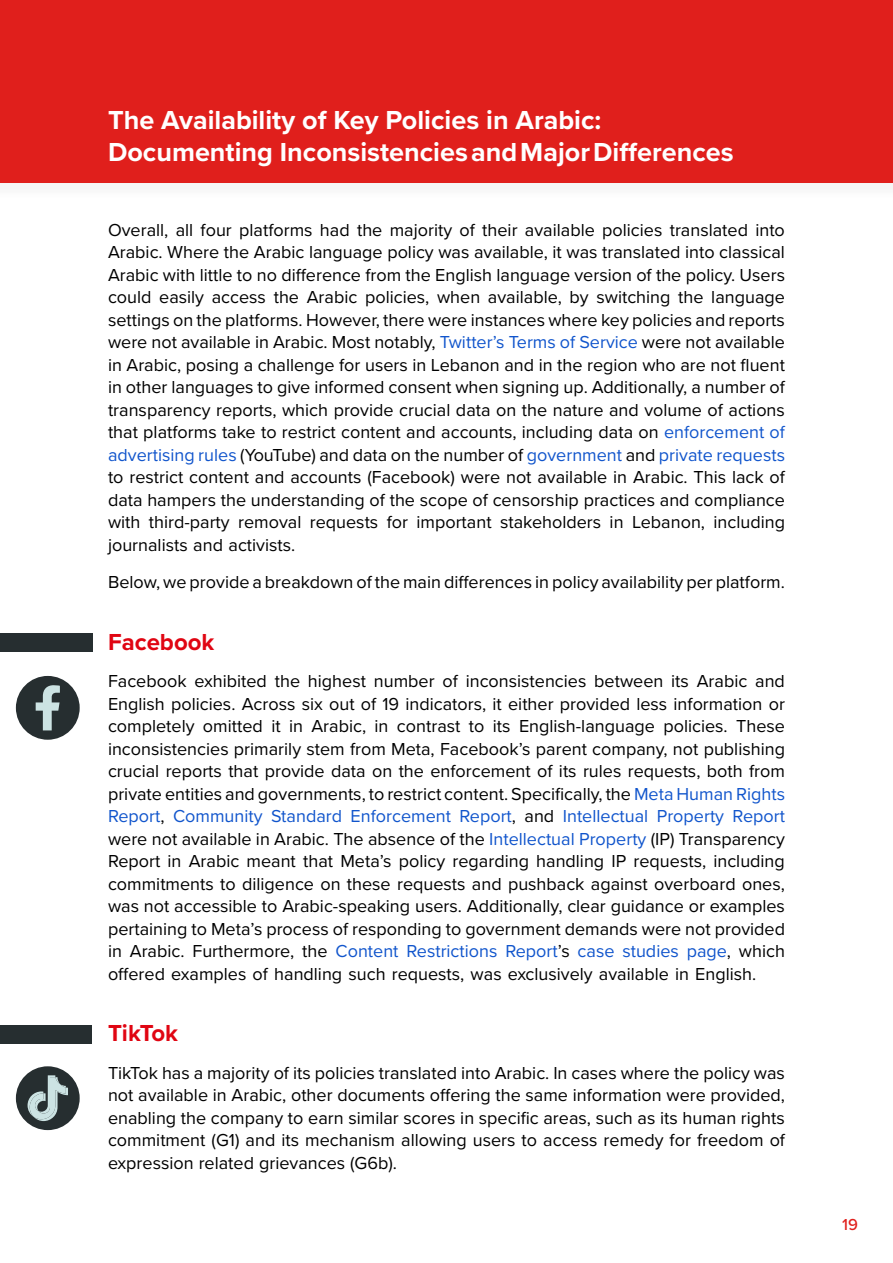
<style>
.page{position:relative;width:893px;height:1263px;background:#fff}
.page>*{position:absolute;margin:0;border:0;box-sizing:border-box;transform-origin:0 0}
.t1{font:700 27px/31.5px "Proxima Nova";color:#fff}
.t2{font:700 24px "Proxima Nova";color:#e00512}
.t3{font:18px/22.5px "Proxima Nova";color:#000;text-align:justify}
.t4{font:500 16.5px "Proxima Nova";color:#e01f1c}
.s1{color:#15c}
</style>
<div class="page">
<div style="left:0;top:0;width:893px;height:202px;background:#f8f8f8"></div>
<div style="left:0;top:0;width:893px;height:183px;background:#e01f1c"></div>
<div style="left:16px;top:676px;width:64px;height:64px;background:#262e30;border-radius:50%"></div>
<svg style="left:36px;top:685px;width:24px;height:45px"></svg>
<div style="left:16px;top:1066px;width:64px;height:64px;background:#262e30;border-radius:50%"></div>
<svg style="left:28px;top:1075px;width:40px;height:46px"></svg>
<div style="left:0;top:633px;width:92px;height:19px;background:#262e30"></div>
<div style="left:0;top:1025px;width:91px;height:19px;background:#262e30"></div>
<h1 class="t1" style="left:108px;top:104px;width:627px">The Availability of Key Policies in Arabic:<br>Documenting Inconsistencies and Major Differences</h1>
<p class="t3" style="left:108px;top:218px;width:678px">Overall, all four platforms had the majority of their available policies translated into Arabic. Where the Arabic language policy was available, it was translated into classical Arabic with little to no difference from the English language version of the policy. Users could easily access the Arabic policies, when available, by switching the language settings on the platforms. However, there were instances where key policies and reports were not available in Arabic. Most notably, <span class="s1">Twitter’s Terms of Service</span> were not available in Arabic, posing a challenge for users in Lebanon and in the region who are not fluent in other languages to give informed consent when signing up. Additionally, a number of transparency reports, which provide crucial data on the nature and volume of actions that platforms take to restrict content and accounts, including data on <span class="s1">enforcement of advertising rules</span> (YouTube) and data on the number of <span class="s1">government</span> and <span class="s1">private requests </span>to restrict content and accounts (Facebook) were not available in Arabic. This lack of data hampers the understanding of the scope of censorship practices and compliance with third-party removal requests for important stakeholders in Lebanon, including journalists and activists.</p>
<p class="t3" style="left:108px;top:570px;width:678px">Below, we provide a breakdown of the main differences in policy availability per platform.</p>
<h2 class="t2" style="left:108px;top:624px;width:108px">Facebook</h2>
<p class="t3" style="left:108px;top:669px;width:678px">Facebook exhibited the highest number of inconsistencies between its Arabic and English policies. Across six out of 19 indicators, it either provided less information or completely omitted it in Arabic, in contrast to its English-language policies. These inconsistencies primarily stem from Meta, Facebook’s parent company, not publishing crucial reports that provide data on the enforcement of its rules requests, both from private entities and governments, to restrict content. Specifically, the <span class="s1">Meta Human Rights Report</span>, <span class="s1">Community Standard Enforcement Report</span>, and <span class="s1">Intellectual Property Report </span>were not available in Arabic. The absence of the <span class="s1">Intellectual Property</span> (IP) Transparency Report in Arabic meant that Meta’s policy regarding handling IP requests, including commitments to diligence on these requests and pushback against overboard ones, was not accessible to Arabic-speaking users. Additionally, clear guidance or examples pertaining to Meta’s process of responding to government demands were not provided in Arabic. Furthermore, the <span class="s1">Content Restrictions Report</span>’s <span class="s1">case studies page</span>, which offered examples of handling such requests, was exclusively available in English.</p>
<h2 class="t2" style="left:108px;top:1015px;width:72px">TikTok</h2>
<p class="t3" style="left:108px;top:1061px;width:678px">TikTok has a majority of its policies translated into Arabic. In cases where the policy was not available in Arabic, other documents offering the same information were provided, enabling the company to earn similar scores in specific areas, such as its human rights commitment (G1) and its mechanism allowing users to access remedy for freedom of expression related grievances (G6b).</p>
<p class="t4" style="left:842px;top:1212px;width:17px">19</p>
</div>
